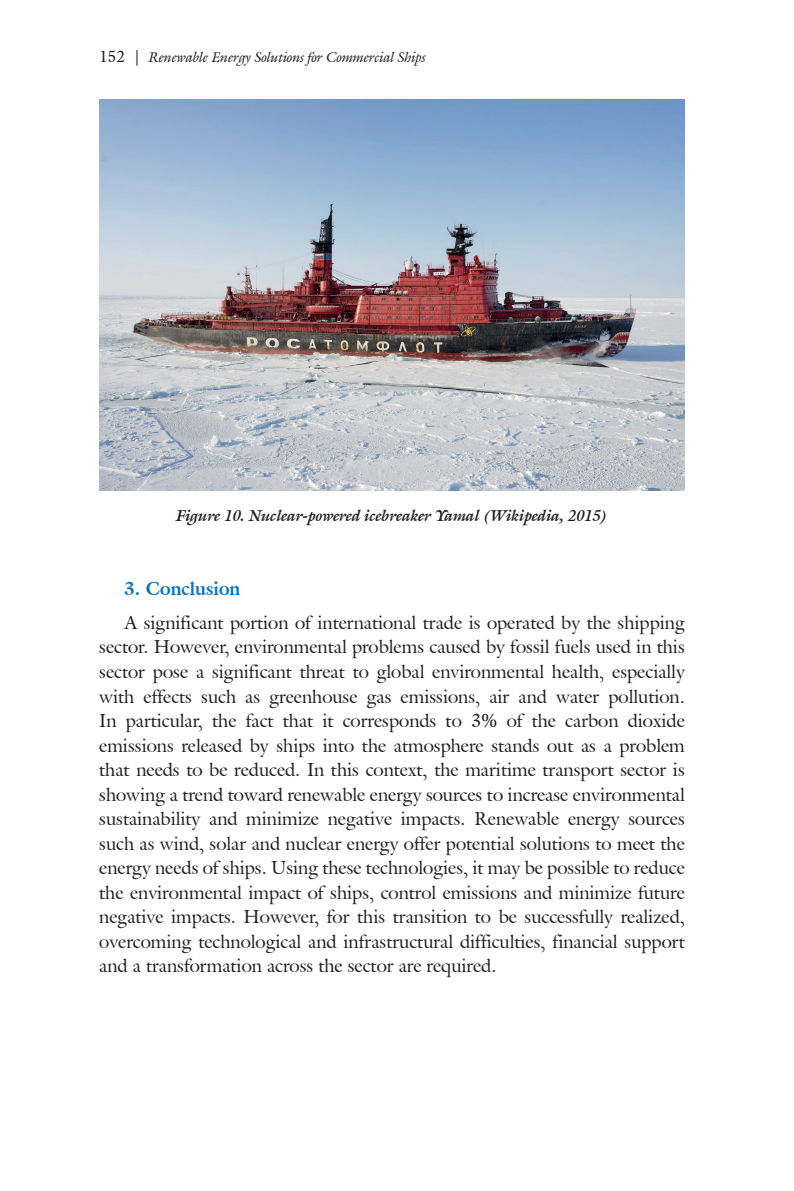
<style>
.page{position:relative;width:794px;height:1191px;background:#fff}
.page>*{position:absolute;margin:0;border:0;box-sizing:border-box;transform-origin:0 0}
.t1{font:18.38px/24.5px "Galliard IT Cby BT";color:#231f20;text-align:justify}
.t2{font:700 18.38px "Galliard IT Cby BT";color:#0072bc}
.t3{font:italic 700 15.75px "Galliard IT Cby BT";color:#231f20}
.t4{font:italic 14px "Galliard IT Cby BT";color:#231f20}
.s1{font-style:normal;font-size:15.75px}
</style>
<div class="page">
<img style="left:99px;top:99px;width:586px;height:391px">
<p class="t4" style="left:99px;top:47px;width:328px"><span class="s1">152 |</span> Renewable Energy Solutions for Commercial Ships</p>
<p class="t3" style="left:177px;top:504px;width:432px">Figure 10. Nuclear-powered icebreaker Yamal (Wikipedia, 2015)</p>
<p class="t2" style="left:124px;top:576px;width:118px">3. Conclusion</p>
<p class="t1" style="left:99px;top:610px;width:587px;text-indent:25px">A significant portion of international trade is operated by the shipping sector. However, environmental problems caused by fossil fuels used in this sector pose a significant threat to global environmental health, especially with effects such as greenhouse gas emissions, air and water pollution.<br>In particular, the fact that it corresponds to 3% of the carbon dioxide emissions released by ships into the atmosphere stands out as a problem that needs to be reduced. In this context, the maritime transport sector is showing a trend toward renewable energy sources to increase environmental sustainability and minimize negative impacts. Renewable energy sources such as wind, solar and nuclear energy offer potential solutions to meet the energy needs of ships. Using these technologies, it may be possible to reduce the environmental impact of ships, control emissions and minimize future negative impacts. However, for this transition to be successfully realized, overcoming technological and infrastructural difficulties, financial support and a transformation across the sector are required.</p>
</div>
